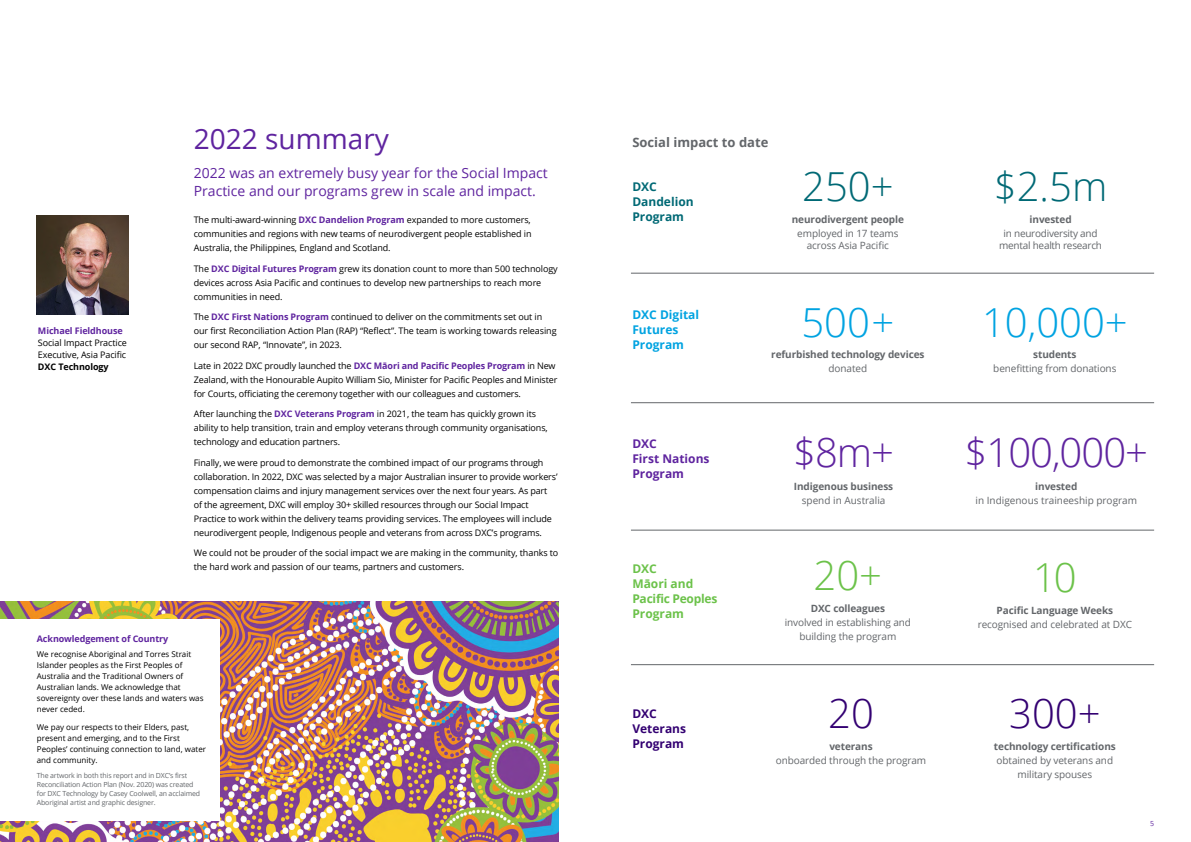
<style>
.page{position:relative;width:1191px;height:842px;background:#fff}
.page>*{position:absolute;margin:0;border:0;box-sizing:border-box;transform-origin:0 0}
.t1{font:300 40px "Open Sans";letter-spacing:-.025em;color:#5f249f}
.t2{font:300 40px "Open Sans";color:#00a3e1}
.t3{font:300 40px "Open Sans";color:#006975}
.t4{font:300 40px "Open Sans";color:#330072}
.t5{font:300 40px "Open Sans";color:#6cc24a}
.t6{font:28px "Open Sans";color:#5f249f}
.t7{font:14px/18px "Open Sans";color:#5f249f}
.t8{font:700 13px "Open Sans";color:#63666a}
.t9{font:700 12px/15px "Open Sans";color:#6cc24a}
.t10{font:700 12px/15px "Open Sans";color:#00a3e1}
.t11{font:700 12px/15px "Open Sans";color:#5f249f}
.t12{font:700 12px/15px "Open Sans";color:#006975}
.t13{font:700 12px/15px "Open Sans";color:#330072}
.t14{font:10px/14px "Open Sans";letter-spacing:-.01em;color:#63666a;text-align:center}
.t15{font:700 10px "Open Sans";letter-spacing:-.01em;color:#63666a}
.t16{font:9px/14px "Open Sans";letter-spacing:-.01em;color:#000}
.t17{font:700 9px "Open Sans";letter-spacing:-.01em;color:#5f249f}
.t18{font:700 9px "Open Sans";letter-spacing:-.01em;color:#000}
.t19{font:8px/11px "Open Sans";color:#000}
.t20{font:7px/9px "Open Sans";letter-spacing:-.02em;color:#63666a}
.t21{font:7px "Open Sans";color:#5f249f}
.s1{font-weight:700;color:#5f249f}
</style>
<div class="page">
<img style="left:0;top:601px;width:558px;height:241px">
<img style="left:37px;top:215px;width:91px;height:99px">
<div style="left:0;top:619px;width:219px;height:202px;background:#fff"></div>
<hr style="left:631px;top:273px;width:523px;height:1px;background:#63666a">
<hr style="left:631px;top:402px;width:523px;height:1px;background:#63666a">
<hr style="left:631px;top:530px;width:523px;height:1px;background:#63666a">
<hr style="left:631px;top:664px;width:523px;height:1px;background:#63666a">
<p class="t17" style="left:38px;top:325px;width:86px">Michael Fieldhouse</p>
<p class="t16" style="left:38px;top:337px;width:91px;line-height:12px">Social Impact Practice<br>Executive, Asia Pacific</p>
<p class="t18" style="left:38px;top:361px;width:72px">DXC Technology</p>
<h2 class="t6" style="left:194px;top:120px;width:197px">2022 summary</h2>
<h3 class="t7" style="left:194px;top:163px;width:355px">2022 was an extremely busy year for the Social Impact<br>Practice and our programs grew in scale and impact.</h3>
<p class="t16" style="left:194px;top:212px;width:339px;text-align:justify">The multi-award-winning <span class="s1">DXC Dandelion Program</span> expanded to more customers, communities and regions with new teams of neurodivergent people established in Australia, the Philippines, England and Scotland.</p>
<p class="t16" style="left:194px;top:261px;width:365px">The <span class="s1">DXC Digital Futures Program</span> grew its donation count to more than 500 technology devices across Asia Pacific and continues to develop new partnerships to reach more communities in need.</p>
<p class="t16" style="left:194px;top:310px;width:364px">The <span class="s1">DXC First Nations Program</span> continued to deliver on the commitments set out in our first Reconciliation Action Plan (RAP) “Reflect”. The team is working towards releasing our second RAP, “Innovate”, in 2023.</p>
<p class="t16" style="left:194px;top:358px;width:365px">Late in 2022 DXC proudly launched the <span class="s1">DXC Māori and Pacific Peoples Program</span> in New<br>Zealand, with the Honourable Aupito William Sio, Minister for Pacific Peoples and Minister for Courts, officiating the ceremony together with our colleagues and customers.</p>
<p class="t16" style="left:194px;top:407px;width:355px">After launching the <span class="s1">DXC Veterans Program</span> in 2021, the team has quickly grown its ability to help transition, train and employ veterans through community organisations, technology and education partners.</p>
<p class="t16" style="left:194px;top:455px;width:365px">Finally, we were proud to demonstrate the combined impact of our programs through collaboration. In 2022, DXC was selected by a major Australian insurer to provide workers’ compensation claims and injury management services over the next four years. As part of the agreement, DXC will employ 30+ skilled resources through our Social Impact Practice to work within the delivery teams providing services. The employees will include neurodivergent people, Indigenous people and veterans from across DXC’s programs.</p>
<p class="t16" style="left:194px;top:546px;width:366px">We could not be prouder of the social impact we are making in the community, thanks to the hard work and passion of our teams, partners and customers.</p>
<p class="t17" style="left:37px;top:633px;width:133px">Acknowledgement of Country</p>
<p class="t19" style="left:37px;top:649px;width:168px">We recognise Aboriginal and Torres Strait Islander peoples as the First Peoples of Australia and the Traditional Owners of Australian lands. We acknowledge that sovereignty over these lands and waters was never ceded.</p>
<p class="t19" style="left:37px;top:721px;width:171px">We pay our respects to their Elders, past, present and emerging, and to the First Peoples’ continuing connection to land, water and community.</p>
<p class="t20" style="left:37px;top:771px;width:165px">The artwork in both this report and in DXC’s first Reconciliation Action Plan (Nov. 2020) was created for DXC Technology by Casey Coolwell, an acclaimed Aboriginal artist and graphic designer.</p>
<h3 class="t8" style="left:632px;top:133px;width:138px">Social impact to date</h3>
<h3 class="t12" style="left:632px;top:178px;width:63px">DXC<br>Dandelion<br>Program</h3>
<h1 class="t3" style="left:802px;top:159px;width:93px">250+</h1>
<p class="t15" style="left:792px;top:213px;width:114px">neurodivergent people</p>
<p class="t14" style="left:797px;top:227px;width:103px;line-height:12px">employed in 17 teams across Asia Pacific</p>
<h3 class="t10" style="left:632px;top:307px;width:68px">DXC Digital<br>Futures<br>Program</h3>
<h1 class="t2" style="left:801px;top:296px;width:94px">500+</h1>
<p class="t15" style="left:771px;top:347px;width:155px">refurbished technology devices</p>
<p class="t14" style="left:828px;top:361px;width:40px">donated</p>
<h3 class="t11" style="left:632px;top:436px;width:79px">DXC<br>First Nations<br>Program</h3>
<h1 class="t1" style="left:793px;top:425px;width:102px">$8m+</h1>
<p class="t15" style="left:794px;top:479px;width:101px">Indigenous business</p>
<p class="t14" style="left:801px;top:493px;width:85px">spend in Australia</p>
<h3 class="t9" style="left:632px;top:561px;width:87px">DXC<br>Māori and<br>Pacific Peoples<br>Program</h3>
<h1 class="t5" style="left:813px;top:548px;width:70px">20+</h1>
<p class="t15" style="left:810px;top:601px;width:76px">DXC colleagues</p>
<p class="t14" style="left:784px;top:615px;width:128px">involved in establishing and building the program</p>
<h3 class="t13" style="left:632px;top:706px;width:55px">DXC<br>Veterans<br>Program</h3>
<h1 class="t4" style="left:828px;top:686px;width:47px">20</h1>
<p class="t15" style="left:829px;top:740px;width:45px">veterans</p>
<p class="t14" style="left:776px;top:753px;width:152px">onboarded through the program</p>
<h1 class="t3" style="left:994px;top:159px;width:115px">$2.5m</h1>
<p class="t15" style="left:1029px;top:213px;width:44px">invested</p>
<p class="t14" style="left:999px;top:227px;width:104px;line-height:12px">in neurodiversity and mental health research</p>
<h1 class="t2" style="left:982px;top:296px;width:147px">10,000+</h1>
<p class="t15" style="left:1033px;top:347px;width:45px">students</p>
<p class="t14" style="left:993px;top:361px;width:125px">benefitting from donations</p>
<h1 class="t1" style="left:964px;top:425px;width:185px">$100,000+</h1>
<p class="t15" style="left:1035px;top:479px;width:44px">invested</p>
<p class="t14" style="left:975px;top:493px;width:163px">in Indigenous traineeship program</p>
<h1 class="t5" style="left:1033px;top:550px;width:45px">10</h1>
<p class="t15" style="left:996px;top:604px;width:118px">Pacific Language Weeks</p>
<p class="t14" style="left:977px;top:617px;width:156px">recognised and celebrated at DXC</p>
<h1 class="t4" style="left:1009px;top:686px;width:93px">300+</h1>
<p class="t15" style="left:994px;top:739px;width:123px">technology certifications</p>
<p class="t14" style="left:996px;top:753px;width:118px">obtained by veterans and military spouses</p>
<p class="t21" style="left:1150px;top:819px;width:6px">5</p>
</div>
